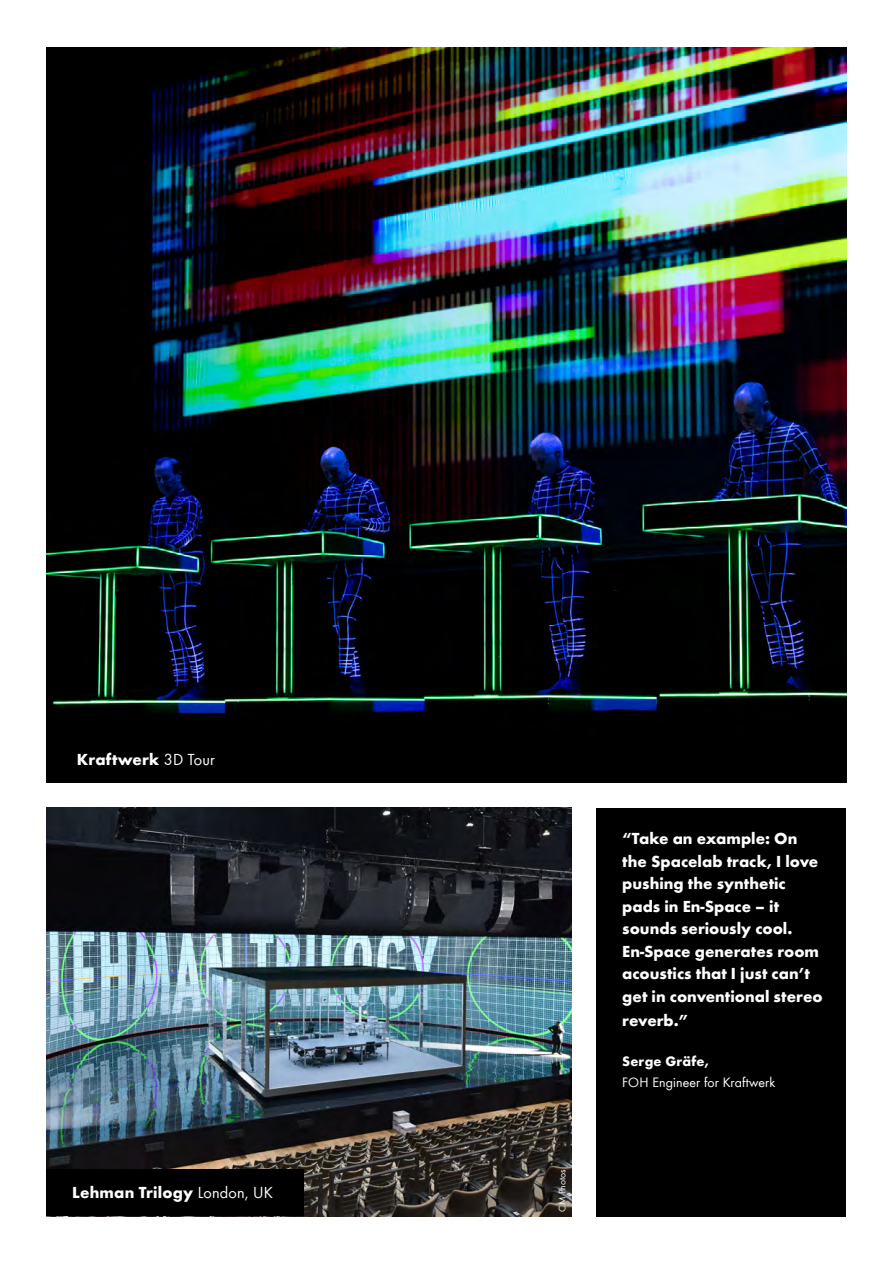
<style>
.page{position:relative;width:893px;height:1263px;background:#fff}
.page>*{position:absolute;margin:0;border:0;box-sizing:border-box;transform-origin:0 0}
.t1{font:700 16.5px/22.5px "dbaudio Futura";color:#fff}
.t2{font:14.1px "dbaudio Futura";letter-spacing:.01em;color:#fff}
.t3{font:700 14.1px "dbaudio Futura";letter-spacing:.01em;color:#fff}
.t4{font:9.9px "dbaudio Futura";letter-spacing:.01em;color:#fff}
.s1{font-weight:400}
</style>
<div class="page">
<img style="left:47px;top:47px;width:799px;height:736px">
<img style="left:47px;top:808px;width:524px;height:408px">
<div style="left:47px;top:1169px;width:257px;height:47px;background:#000"></div>
<div style="left:597px;top:808px;width:249px;height:408px;background:#000"></div>
<div style="left:47px;top:736px;width:191px;height:47px;background:#000"></div>
<p class="t1" style="left:77px;top:747px;width:140px">Kraftwerk <span class="s1">3D Tour</span></p>
<p class="t1" style="left:72px;top:1180px;width:202px">Lehman Trilogy <span class="s1">London, UK</span></p>
<p class="t4" style="left:555px;top:1212px;width:44px;rotate:-90deg">CM Photos</p>
<p class="t1" style="left:622px;top:826px;width:202px">“Take an example: On the Spacelab track, I love pushing the synthetic pads in En-Space – it sounds seriously cool.<br>En-Space generates room acoustics that I just can’t get in conventional stereo</p>
<p class="t1" style="left:622px;top:1008px;width:68px">reverb.”</p>
<p class="t3" style="left:622px;top:1051px;width:88px">Serge Gräfe,</p>
<p class="t2" style="left:622px;top:1072px;width:154px">FOH Engineer for Kraftwerk</p>
</div>
